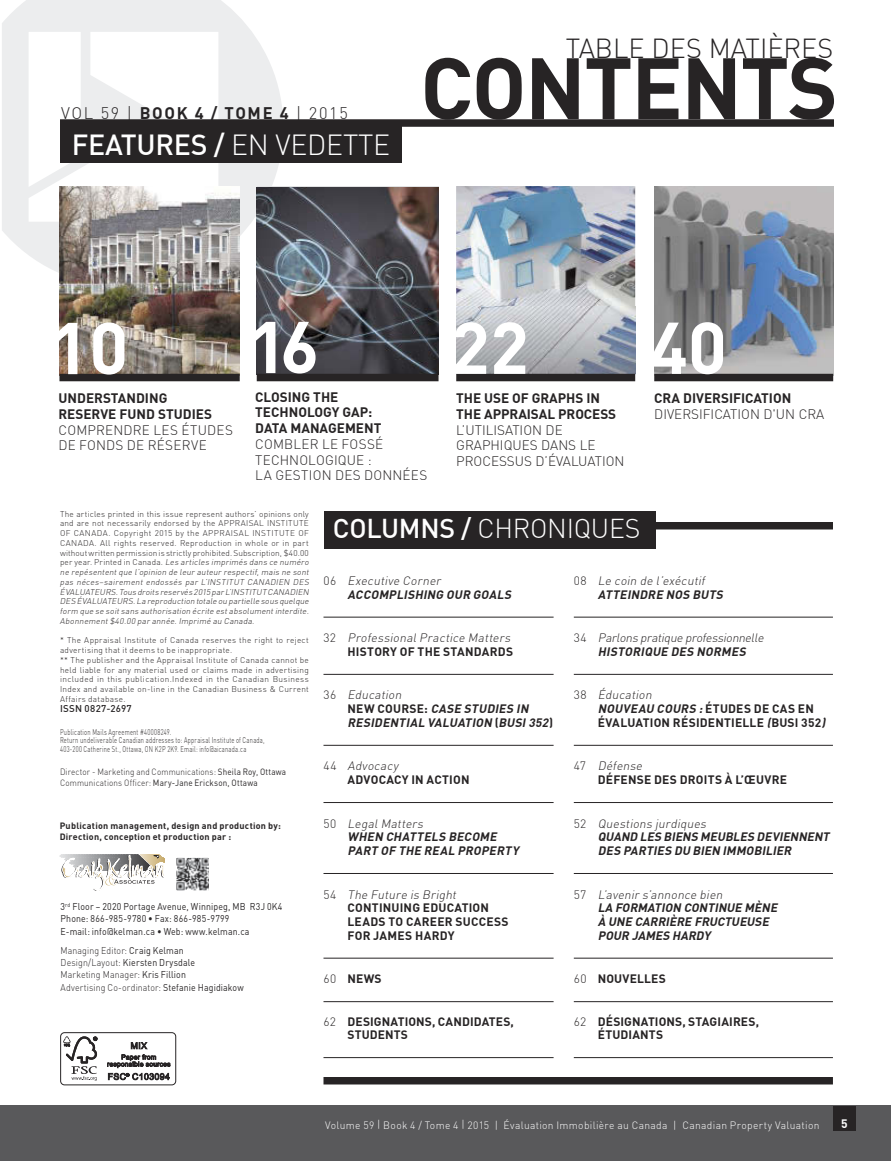
<style>
.page{position:relative;width:891px;height:1161px;background:#fff}
.page>*{position:absolute;margin:0;border:0;box-sizing:border-box;transform-origin:0 0}
.t1{font:700 85.5px "DIN";letter-spacing:-.02em;color:#272425}
.t2{font:700 72px "DIN";color:#fff}
.t3{font:500 28.5px "DIN";letter-spacing:-.01em;color:#fff}
.t4{font:300 27px "DIN";color:#272425}
.t5{font:300 26.7px "DIN";letter-spacing:-.01em;color:#fff}
.t6{font:300 16.5px "DIN";color:#272425}
.t7{font:300 13.5px/15.8px "DIN";letter-spacing:.005em;color:#272425}
.t8{font:700 13.5px/15.8px "DIN";color:#272425}
.t9{font:italic 700 12px/13.8px "DIN";color:#272425}
.t10{font:700 12px/13.8px "DIN";letter-spacing:.015em;color:#272425}
.t11{font:italic 300 12px/13.8px "DIN";color:#272425;text-align:right}
.t12{font:700 12px "DIN";color:#fff}
.t13{font:300 10.5px "DIN";letter-spacing:.03em;color:#fff}
.t14{font:300 9.75px/12.3px "DIN";letter-spacing:.015em;color:#272425;scale:.9 1}
.t15{font:9.75px/12.3px "DIN";letter-spacing:.015em;color:#272425;scale:.9 1}
.t16{font:500 9.75px "DIN";letter-spacing:.03em;color:#272425}
.t17{font:300 9px/11.2px "DIN";letter-spacing:.015em;color:#272425;scale:.9 1}
.t18{font:700 9px/10.8px "DIN";color:#272425}
.t19{font:italic 300 8.25px/9.8px "DIN";color:#272425}
.t20{font:300 8.25px/9.8px "DIN";letter-spacing:.035em;color:#272425}
.t21{font:300 8.25px/8.6px "DIN";letter-spacing:.035em;color:#272425;scale:.7 1}
.s1{font-weight:700}
.s2{font-weight:300}
.s3{font-style:normal}
.s4{font-weight:400}
.s5{font-weight:500}
.s6{font-weight:300;font-style:normal}
.s7{font-weight:700;font-style:normal}
.s8{font-weight:300;font-style:italic}
.s9{font-style:italic}
</style>
<div class="page">
<img style="left:456px;top:186px;width:179px;height:121px">
<img style="left:456px;top:307px;width:179px;height:67px">
<img style="left:654px;top:186px;width:179px;height:188px">
<svg style="left:2px;top:0;width:281px;height:287px"></svg>
<hr style="left:324px;top:617px;width:230px;height:1px;background:#272425">
<hr style="left:324px;top:674px;width:230px;height:1px;background:#272425">
<hr style="left:324px;top:745px;width:230px;height:1px;background:#272425">
<hr style="left:324px;top:802px;width:230px;height:1px;background:#272425">
<hr style="left:324px;top:873px;width:230px;height:1px;background:#272425">
<hr style="left:324px;top:958px;width:230px;height:1px;background:#272425">
<hr style="left:324px;top:1001px;width:230px;height:1px;background:#272425">
<hr style="left:324px;top:1057px;width:230px;height:1px;background:#272425">
<hr style="left:574px;top:617px;width:259px;height:1px;background:#272425">
<hr style="left:574px;top:674px;width:259px;height:1px;background:#272425">
<hr style="left:574px;top:745px;width:259px;height:1px;background:#272425">
<hr style="left:574px;top:802px;width:259px;height:1px;background:#272425">
<hr style="left:574px;top:873px;width:259px;height:1px;background:#272425">
<hr style="left:574px;top:958px;width:259px;height:1px;background:#272425">
<hr style="left:574px;top:1001px;width:259px;height:1px;background:#272425">
<hr style="left:574px;top:1057px;width:259px;height:1px;background:#272425">
<div style="left:324px;top:522px;width:509px;height:8px;background:#272425"></div>
<div style="left:60px;top:119px;width:774px;height:8px;background:#272425"></div>
<div style="left:324px;top:1077px;width:509px;height:7px;background:#272425"></div>
<div style="left:324px;top:511px;width:332px;height:38px;background:#272425"></div>
<div style="left:60px;top:126px;width:342px;height:37px;background:#272425"></div>
<svg style="left:59px;top:854px;width:106px;height:37px"></svg>
<img style="left:177px;top:858px;width:31px;height:32px">
<div style="left:174px;top:855px;width:37px;height:38px;border:2px solid #fff"></div>
<div style="left:456px;top:374px;width:179px;height:7px;background:#272425"></div>
<div style="left:654px;top:374px;width:179px;height:7px;background:#272425"></div>
<img style="left:59px;top:186px;width:181px;height:188px">
<div style="left:59px;top:374px;width:181px;height:7px;background:#272425"></div>
<div style="left:60px;top:1032px;width:116px;height:53px;border:1px solid #272425;border-radius:4px"></div>
<svg style="left:63px;top:1036px;width:34px;height:45px"></svg>
<svg style="left:107px;top:1042px;width:63px;height:38px"></svg>
<img style="left:257px;top:188px;width:182px;height:186px">
<div style="left:257px;top:374px;width:182px;height:7px;background:#272425"></div>
<div style="left:0;top:1106px;width:891px;height:55px;background:#59595b"></div>
<div style="left:833px;top:1107px;width:23px;height:24px;background:#272425"></div>
<h3 class="t6" style="left:61px;top:103px;width:288px">VOL 59 | <span class="s1">BOOK 4 / TOME 4</span> | 2015</h3>
<h3 class="t3" style="left:72px;top:126px;width:320px">FEATURES / <span class="s2">EN VEDETTE</span></h3>
<h3 class="t4" style="left:566px;top:31px;width:269px">TABLE DES MATIÈRES</h3>
<h1 class="t1" style="left:420px;top:32px;width:419px">CONTENTS</h1>
<h2 class="t2" style="left:248px;top:300px;width:72px">16</h2>
<h2 class="t2" style="left:50px;top:301px;width:80px">10</h2>
<h2 class="t2" style="left:649px;top:301px;width:80px">40</h2>
<h2 class="t2" style="left:451px;top:301px;width:80px">22</h2>
<h3 class="t8" style="left:58px;top:390px;width:155px">UNDERSTANDING<br>RESERVE FUND STUDIES</h3>
<h3 class="t7" style="left:58px;top:422px;width:176px">COMPRENDRE LES ÉTUDES<br>DE FONDS DE RÉSERVE</h3>
<h3 class="t8" style="left:255px;top:388px;width:128px">CLOSING THE<br>TECHNOLOGY GAP:<br>DATA MANAGEMENT</h3>
<h3 class="t7" style="left:255px;top:436px;width:174px">COMBLER LE FOSSÉ<br>TECHNOLOGIQUE :<br>LA GESTION DES DONNÉES</h3>
<h3 class="t8" style="left:456px;top:390px;width:161px">THE USE OF GRAPHS IN<br>THE APPRAISAL PROCESS</h3>
<h3 class="t7" style="left:456px;top:422px;width:170px">L’UTILISATION DE<br>GRAPHIQUES DANS LE<br>PROCESSUS D’ÉVALUATION</h3>
<h3 class="t8" style="left:654px;top:390px;width:139px">CRA DIVERSIFICATION</h3>
<h3 class="t7" style="left:654px;top:406px;width:172px">DIVERSIFICATION D'UN CRA</h3>
<p class="t19" style="left:60px;top:509px;width:252px"><span class="s3">The articles printed in this issue represent authors’ opinions only and are not necessarily endorsed by the APPRAISAL INSTITUTE OF CANADA. Copyright 2015 by the APPRAISAL INSTITUTE OF CANADA. All rights reserved. Reproduction in whole or in part without written permission is strictly prohibited. Subscription, $40.00 p e r ye a r. P r i n te d i n C a n a d a .</span> Les articles imprimés dans ce numéro ne repésententque l’opinion de leurauteurrespectif,mais ne sont pas néces–sairement endossés par L’INSTITUT CANADIEN DES ÉVALUATEURS.Tous droits reservés 2015 parL’INSTITUT CANADIEN DES ÉVALUATEURS.La reproduction totale ou partielle sous quelque form que se soitsans authorisation écrite estabsolumentinterdite.<br>Abonnement $40.00 parannée.Imprimé au Canada.</p>
<p class="t20" style="left:60px;top:635px;width:250px">* The Appraisal Institute of Canada reserves the right to reject advertising that it deems to be inappropriate.<br>** The publisher and the Appraisal Institute of Canada cannot be held liable for any material used or claims made in advertising included in this publication.Indexed in the Canadian Business Index and available on-line in the Canadian Business &amp; Current Affairs database.</p>
<p class="t16" style="left:60px;top:702px;width:73px">ISSN 0827-2697</p>
<p class="t21" style="left:60px;top:727px;width:294px">Publication Mails Agreement #40008249.<br>Return undeliverable Canadian addresses to: Appraisal Institute of Canada,<br>403-200 Catherine St., Ottawa, ON K2P 2K9. Email: info@aicanada.ca</p>
<p class="t17" style="left:60px;top:766px;width:253px">Director - Marketing and Communications: <span class="s4">Sheila Roy, Ottawa<br></span>Communications Officer: <span class="s4">Mary-Jane Erickson, Ottawa</span></p>
<p class="t18" style="left:60px;top:820px;width:223px">Publication management, design and production by:<br>Direction, conception et production par :</p>
<p class="t15" style="left:61px;top:900px;width:248px">3<sup>rd</sup> Floor – 2020 Portage Avenue, Winnipeg, MB R3J 0K4<br>Phone: 866-985-9780 • Fax: 866-985-9799<br>E-mail: info@kelman.ca • Web: www.kelman.ca</p>
<p class="t14" style="left:61px;top:944px;width:205px">Managing Editor: <span class="s4">Craig Kelman </span>Design/Layout: <span class="s4">Kiersten Drysdale<br></span>Marketing Manager: <span class="s4">Kris Fillion<br></span>Advertising Co-ordinator: <span class="s4">Stefanie Hagidiakow</span></p>
<h3 class="t5" style="left:333px;top:512px;width:309px"><span class="s5">COLUMNS /</span> CHRONIQUES</h3>
<h3 class="t9" style="left:348px;top:573px;width:168px;text-indent:-24px"><span class="s6">0 6</span> <span class="s2">Executive Corner<br></span>ACCOMPLISHING OUR GOALS</h3>
<h3 class="t11" style="left:324px;top:631px;width:191px"><span class="s3">3 2</span> ProfessionalPractice Matters<br><span class="s7">HISTORY OF THE STANDARDS</span></h3>
<h3 class="t9" style="left:348px;top:688px;width:207px;text-indent:-24px"><span class="s6">3 6</span> <span class="s2">Education<br></span><span class="s3">N E W C O U R S E :</span> CASE STUDIES IN<br>RESIDENTIAL VALUATION <span class="s3">(</span> BUSI352<span class="s3">)</span></h3>
<h3 class="t10" style="left:348px;top:759px;width:124px;text-indent:-24px"><span class="s2">4 4</span> <span class="s8">Advocacy<br></span>ADVOCACY IN ACTION</h3>
<h3 class="t9" style="left:348px;top:816px;width:176px;text-indent:-24px"><span class="s6">5 0</span> <span class="s2">LegalMatters<br></span>WHEN CHATTELS BECOME<br>PART OF THE REAL PROPERTY</h3>
<h3 class="t10" style="left:348px;top:887px;width:163px;text-indent:-24px"><span class="s2">5 4</span> <span class="s8">The Future is Bright<br></span>CONTINUING EDUCATION<br>LEADS TO CAREER SUCCESS<br>FOR JAMES HARDY</h3>
<h3 class="t10" style="left:324px;top:972px;width:60px"><span class="s2">60</span> NEWS</h3>
<h3 class="t10" style="left:348px;top:1014px;width:168px;text-indent:-24px"><span class="s2">62</span> DESIGNATIONS, CANDIDATES,<br>STUDENTS</h3>
<h3 class="t11" style="left:598px;top:574px;width:129px;text-align:left;text-indent:-24px"><span class="s3">0 8</span> Le coin de l’exécutif<br><span class="s1">ATTEINDRE NOS BUTS</span></h3>
<h3 class="t11" style="left:574px;top:631px;width:194px;text-align:center"><span class="s3">3 4</span> Parlonspratique professionnelle<br><span class="s1">HISTORIQUE DES NORMES</span></h3>
<h3 class="t10" style="left:598px;top:688px;width:232px;text-indent:-24px"><span class="s2">3 8</span> <span class="s8">Éducation<br></span><span class="s9">NOUVEAU COURS :</span>É T U D E S D E CAS E N<br>ÉVALUATION RÉSIDENTIELLE <span class="s9">(</span>BUSI 352<span class="s9">)</span></h3>
<h3 class="t10" style="left:598px;top:759px;width:191px;text-indent:-24px"><span class="s2">4 7</span> <span class="s8">Défense<br></span>DÉFENSE DES DROITS À L’ŒUVRE</h3>
<h3 class="t9" style="left:598px;top:816px;width:236px;text-indent:-24px"><span class="s6">5 2</span> <span class="s2">Questions jurdiques<br></span>QUAND LES BIENS MEUBLES DEVIENNENT<br>DES PARTIES DU BIEN IMMOBILIER</h3>
<h3 class="t9" style="left:598px;top:887px;width:184px;text-indent:-24px"><span class="s6">5 7</span> <span class="s2">L’avenir s’annonce bien<br></span>LA FORMATION CONTINUE MÈNE<br>À UNE CARRIÈRE FRUCTUEUSE<br>POUR JAMES HARDY</h3>
<h3 class="t10" style="left:574px;top:972px;width:94px"><span class="s2">60</span> NOUVELLES</h3>
<h3 class="t10" style="left:598px;top:1014px;width:163px;text-indent:-24px"><span class="s2">62</span> DÉSIGNATIONS, STAGIAIRES,<br>ÉTUDIANTS</h3>
<p class="t13" style="left:325px;top:1119px;width:496px">Volume 59 | Book 4 / Tome 4 | 2015 | Évaluation Immobilière au Canada | Canadian Property Valuation</p>
<h3 class="t12" style="left:841px;top:1116px;width:8px">5</h3>
</div>
